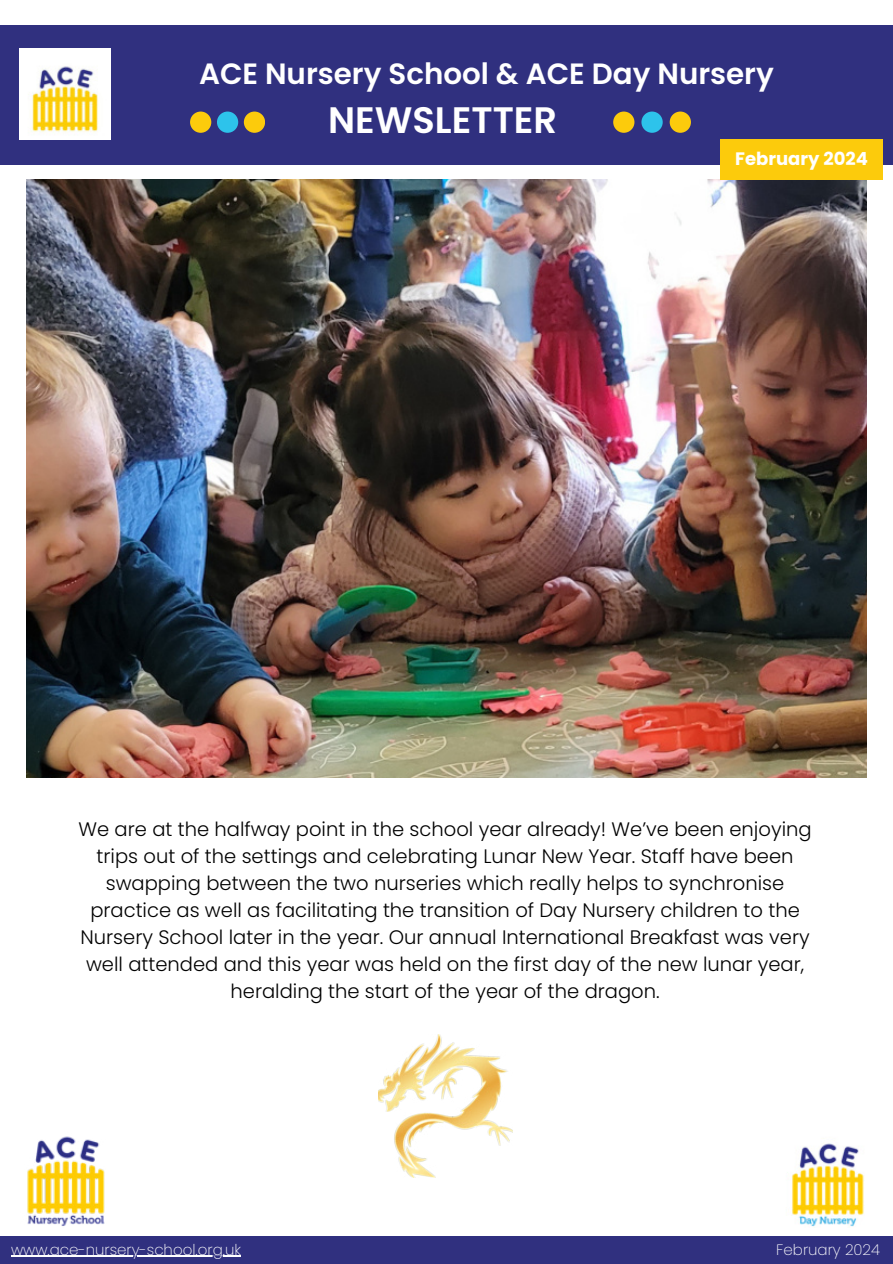
<style>
.page{position:relative;width:893px;height:1264px;background:#fff}
.page>*{position:absolute;margin:0;border:0;box-sizing:border-box;transform-origin:0 0}
.t1{font:600 36.75px "Poppins";color:#fff}
.t2{font:600 29.25px "Poppins";color:#fff}
.t3{font:300 19.5px/27px "Poppins";color:#000;text-align:center}
.t4{font:700 18px "Poppins";color:#fff}
.t5{font:200 15px "Poppins";color:#fff}
</style>
<div class="page">
<img style="left:27px;top:179px;width:839px;height:598px">
<div style="left:0;top:25px;width:892px;height:139px;background:#30307f"></div>
<div style="left:0;top:1236px;width:892px;height:27px;background:#30307f"></div>
<img style="left:27px;top:1136px;width:78px;height:90px">
<img style="left:791px;top:1143px;width:73px;height:83px">
<div style="left:720px;top:139px;width:163px;height:40px;background:#fccb0c"></div>
<div style="left:190px;top:111px;width:21px;height:22px;background:#fccb0c;border-radius:50%"></div>
<div style="left:217px;top:111px;width:21px;height:22px;background:#2dc3eb;border-radius:50%"></div>
<div style="left:244px;top:111px;width:21px;height:22px;background:#fccb0c;border-radius:50%"></div>
<div style="left:613px;top:111px;width:21px;height:22px;background:#fccb0c;border-radius:50%"></div>
<div style="left:641px;top:111px;width:21px;height:22px;background:#2dc3eb;border-radius:50%"></div>
<div style="left:669px;top:111px;width:22px;height:22px;background:#fccb0c;border-radius:50%"></div>
<img style="left:20px;top:48px;width:91px;height:91px">
<img style="left:378px;top:1034px;width:134px;height:143px">
<hr style="left:11px;top:1255px;width:230px;height:1px;background:#fff">
<h2 class="t2" style="left:199px;top:57px;width:576px">ACE Nursery School &amp; ACE Day Nursery</h2>
<h1 class="t1" style="left:328px;top:98px;width:230px">NEWSLETTER</h1>
<p class="t4" style="left:735px;top:148px;width:134px">February 2024</p>
<p class="t3" style="left:78px;top:815px;width:734px">We are at the halfway point in the school year already! We’ve been enjoying trips out of the settings and celebrating Lunar New Year. Staff have been swapping between the two nurseries which really helps to synchronise practice as well as facilitating the transition of Day Nursery children to the Nursery School later in the year. Our annual International Breakfast was very well attended and this year was held on the first day of the new lunar year, heralding the start of the year of the dragon.</p>
<p class="t5" style="left:11px;top:1240px;width:231px">www.ace-nursery-school.org.uk</p>
<p class="t5" style="left:776px;top:1240px;width:105px">February 2024</p>
</div>
